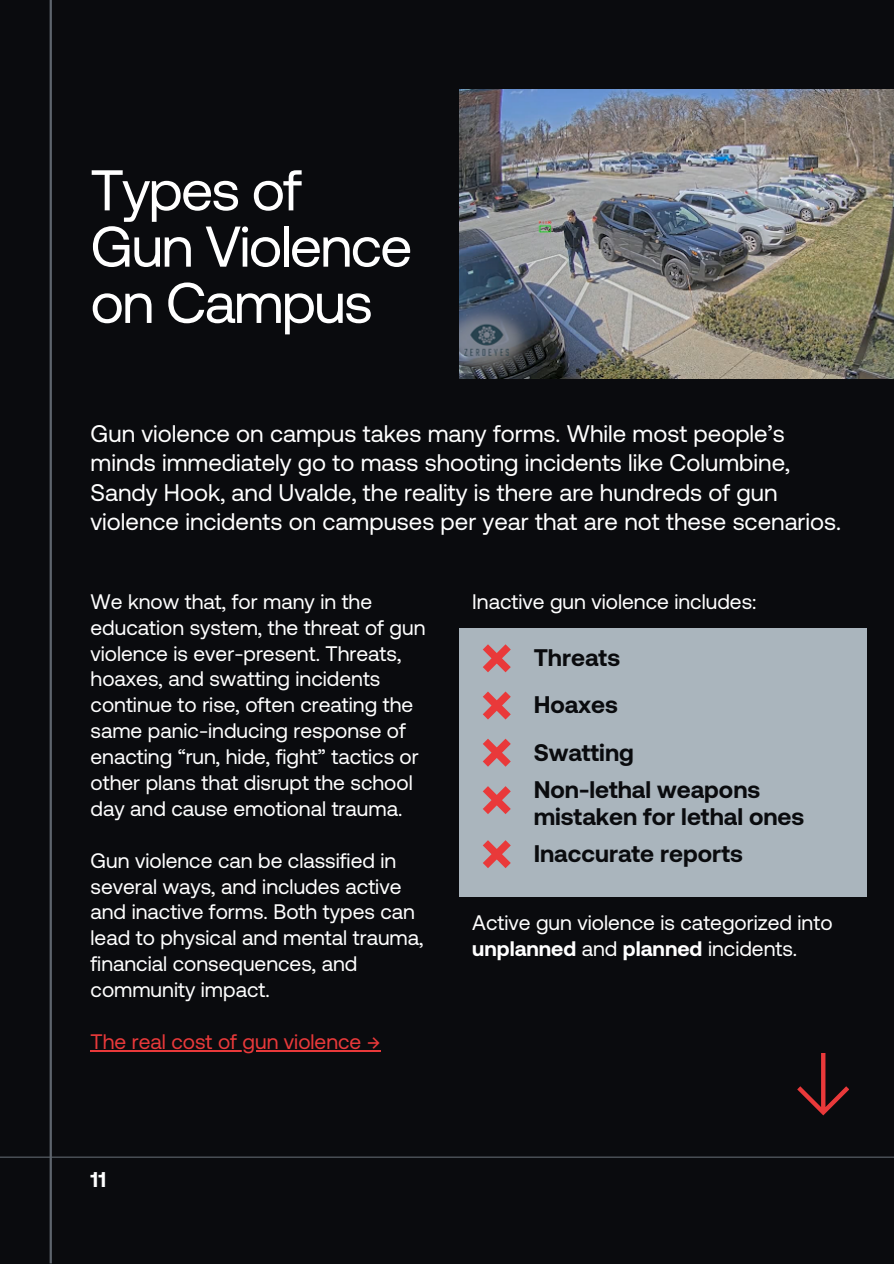
<style>
.page{position:relative;width:894px;height:1264px;background:#fff}
.page>*{position:absolute;margin:0;border:0;box-sizing:border-box;transform-origin:0 0}
.t1{font:57.3px/56.2px "Aeonik";letter-spacing:-.03em;color:#fff}
.t2{font:24px/29.2px "Aeonik";color:#fff}
.t3{font:700 24px/47.2px "Aeonik";color:#0a0b0e}
.t4{font:700 21.3px "Aeonik";color:#fff}
.t5{font:21px/25.8px "Aeonik";color:#fff}
.t6{font:21px "Aeonik";color:#e9393a}
.s1{font-weight:700}
</style>
<div class="page">
<div style="left:0;top:0;width:893px;height:1263px;background:#0a0b0e"></div>
<img style="left:459px;top:89px;width:434px;height:289px">
<hr style="left:0;top:1156px;width:893px;height:1px;background:#5e656d">
<hr style="left:50px;top:0;width:2px;height:1263px;background:#5e656d">
<div style="left:459px;top:628px;width:407px;height:268px;background:#aab5bd"></div>
<svg style="left:483px;top:644px;width:27px;height:28px"></svg>
<svg style="left:483px;top:691px;width:27px;height:28px"></svg>
<svg style="left:483px;top:738px;width:27px;height:28px"></svg>
<svg style="left:483px;top:786px;width:27px;height:28px"></svg>
<svg style="left:483px;top:840px;width:27px;height:28px"></svg>
<svg style="left:797px;top:1053px;width:51px;height:62px"></svg>
<hr style="left:90px;top:1049px;width:290px;height:2px;background:#e9393a">
<p class="t1" style="left:90px;top:162px;width:323px">Types of<br>Gun Violence on Campus</p>
<p class="t2" style="left:90px;top:419px;width:751px">Gun violence on campus takes many forms. While most people’s minds immediately go to mass shooting incidents like Columbine, Sandy Hook, and Uvalde, the reality is there are hundreds of gun violence incidents on campuses per year that are not these scenarios.</p>
<h1 class="t5" style="left:90px;top:588px;width:336px">We know that, for many in the education system, the threat of gun violence is ever-present. Threats, hoaxes, and swatting incidents continue to rise, often creating the same panic-inducing response of enacting “run, hide, fight” tactics or other plans that disrupt the school day and cause emotional trauma.</h1>
<h3 class="t5" style="left:90px;top:847px;width:334px">Gun violence can be classified in several ways, and includes active and inactive forms. Both types can lead to physical and mental trauma, financial consequences, and community impact.</h3>
<p class="t6" style="left:90px;top:1029px;width:291px">The real cost of gun violence →</p>
<p class="t4" style="left:90px;top:1166px;width:17px">11</p>
<p class="t5" style="left:472px;top:588px;width:286px">Inactive gun violence includes:</p>
<p class="t3" style="left:533px;top:634px;width:102px">Threats<br>Hoaxes<br>Swatting</p>
<p class="t3" style="left:533px;top:775px;width:272px;line-height:27px">Non-lethal weapons mistaken for lethal ones</p>
<p class="t3" style="left:533px;top:829px;width:210px">Inaccurate reports</p>
<p class="t5" style="left:472px;top:909px;width:362px">Active gun violence is categorized into <span class="s1">unplanned</span> and <span class="s1">planned</span> incidents.</p>
</div>
